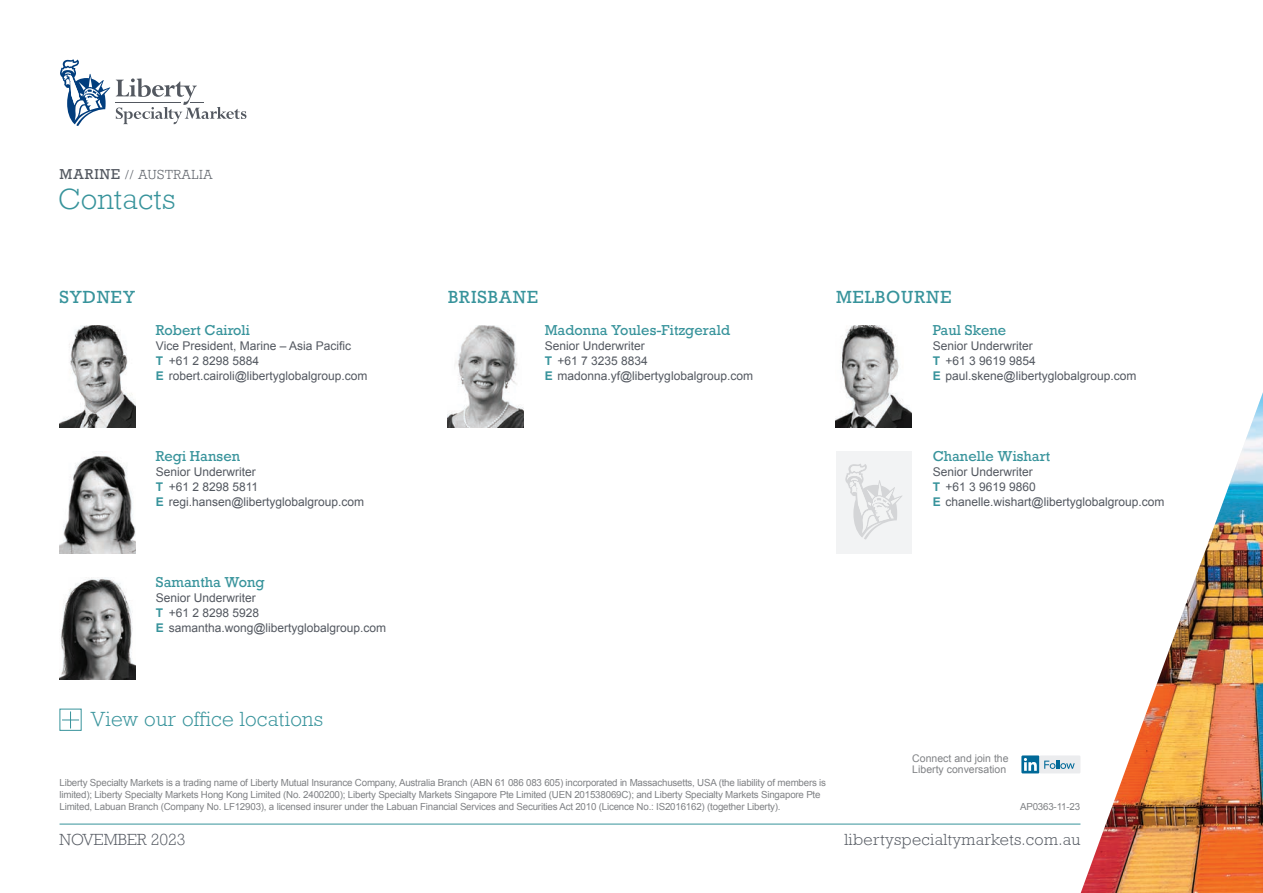
<style>
.page{position:relative;width:1263px;height:893px;background:#fff}
.page>*{position:absolute;margin:0;border:0;box-sizing:border-box;transform-origin:0 0}
.t1{font:300 30px "Rockwell Std";letter-spacing:.015em;color:#37939b}
.t2{font:300 21px "Rockwell Std";letter-spacing:.015em;color:#37939b}
.t3{font:300 16.5px "Rockwell Std";letter-spacing:.02em;color:#535860}
.t4{font:16.5px "Rockwell";letter-spacing:.05em;color:#37939b}
.t5{font:300 16.5px "Rockwell Std";color:#535860}
.t6{font:13.5px "Rockwell";color:#37939b}
.t7{font:300 13.5px "Rockwell Std";letter-spacing:.05em;color:#535860}
.t8{font:12px/15px "Arial";color:#535860}
.t9{font:10.5px/10.5px "Arial";color:#808285}
.t10{font:9.75px/12px "Arial";letter-spacing:-.02em;color:#808285}
.s1{font-family:"Rockwell";font-weight:400}
.s2{font-weight:700;color:#37939b}
</style>
<div class="page">
<img style="left:1081px;top:392px;width:182px;height:501px">
<div style="left:1021px;top:755px;width:18px;height:18px;background:#006998"></div>
<svg style="left:1024px;top:758px;width:13px;height:13px"></svg>
<div style="left:1039px;top:755px;width:41px;height:18px;background:#ebecee"></div>
<svg style="left:1044px;top:760px;width:31px;height:9px"></svg>
<svg style="left:62px;top:711px;width:17px;height:17px"></svg>
<hr style="left:60px;top:824px;width:1020px;height:1px;background:#37939b">
<svg style="left:60px;top:59px;width:50px;height:67px"></svg>
<svg style="left:116px;top:78px;width:130px;height:46px"></svg>
<img style="left:60px;top:325px;width:75px;height:102px">
<img style="left:60px;top:456px;width:75px;height:97px">
<img style="left:60px;top:577px;width:75px;height:102px">
<img style="left:448px;top:325px;width:76px;height:102px">
<img style="left:836px;top:325px;width:76px;height:102px">
<div style="left:836px;top:451px;width:76px;height:102px;background:#f2f3f4"></div>
<svg style="left:845px;top:464px;width:57px;height:75px"></svg>
<h3 class="t7" style="left:60px;top:166px;width:154px"><span class="s1">MARINE</span> // AUSTRALIA</h3>
<h1 class="t1" style="left:58px;top:182px;width:119px">Contacts</h1>
<h3 class="t4" style="left:60px;top:287px;width:77px">SYDNEY</h3>
<h3 class="t6" style="left:156px;top:321px;width:95px">Robert Cairoli</h3>
<p class="t8" style="left:156px;top:338px;width:213px">Vice President, Marine – Asia Pacific<br><span class="s2">T</span> +61 2 8298 5884<br><span class="s2">E</span> robert.cairoli@libertyglobalgroup.com</p>
<h3 class="t6" style="left:156px;top:448px;width:86px">Regi Hansen</h3>
<p class="t8" style="left:156px;top:465px;width:210px">Senior Underwriter<br><span class="s2">T</span> +61 2 8298 5811<br><span class="s2">E</span> regi.hansen@libertyglobalgroup.com</p>
<h3 class="t6" style="left:156px;top:574px;width:110px">Samantha Wong</h3>
<p class="t8" style="left:156px;top:591px;width:232px">Senior Underwriter<br><span class="s2">T</span> +61 2 8298 5928<br><span class="s2">E</span> samantha.wong@libertyglobalgroup.com</p>
<h3 class="t4" style="left:448px;top:287px;width:91px">BRISBANE</h3>
<h3 class="t6" style="left:545px;top:321px;width:187px">Madonna Youles-Fitzgerald</h3>
<p class="t8" style="left:545px;top:338px;width:210px">Senior Underwriter<br><span class="s2">T</span> +61 7 3235 8834<br><span class="s2">E</span> madonna.yf@libertyglobalgroup.com</p>
<h3 class="t4" style="left:836px;top:286px;width:117px">MELBOURNE</h3>
<h3 class="t6" style="left:933px;top:321px;width:75px">Paul Skene</h3>
<p class="t8" style="left:933px;top:338px;width:205px">Senior Underwriter<br><span class="s2">T</span> +61 3 9619 9854<br><span class="s2">E</span> paul.skene@libertyglobalgroup.com</p>
<h3 class="t6" style="left:933px;top:448px;width:119px">Chanelle Wishart</h3>
<p class="t8" style="left:933px;top:465px;width:233px">Senior Underwriter<br><span class="s2">T</span> +61 3 9619 9860<br><span class="s2">E</span> chanelle.wishart@libertyglobalgroup.com</p>
<h2 class="t2" style="left:91px;top:707px;width:234px">View our office locations</h2>
<p class="t10" style="left:60px;top:777px;width:768px">Liberty Specialty Markets is a trading name of Liberty Mutual Insurance Company, Australia Branch (ABN 61 086 083 605) incorporated in Massachusetts, USA (the liability of members is limited); Liberty Specialty Markets Hong Kong Limited (No. 2400200); Liberty Specialty Markets Singapore Pte Limited (UEN 201538069C); and Liberty Specialty Markets Singapore Pte<br>Limited, Labuan Branch (Company No. LF12903), a licensed insurer under the Labuan Financial Services and Securities Act 2010 (Licence No.: IS2016162) (together Liberty).</p>
<p class="t9" style="left:912px;top:753px;width:98px">Connect and join the<br>Liberty conversation</p>
<p class="t10" style="left:1020px;top:801px;width:62px">AP0363-11-23</p>
<h3 class="t5" style="left:60px;top:830px;width:128px">NOVEMBER 2023</h3>
<h3 class="t3" style="left:844px;top:830px;width:238px">libertyspecialtymarkets.com.au</h3>
</div>
